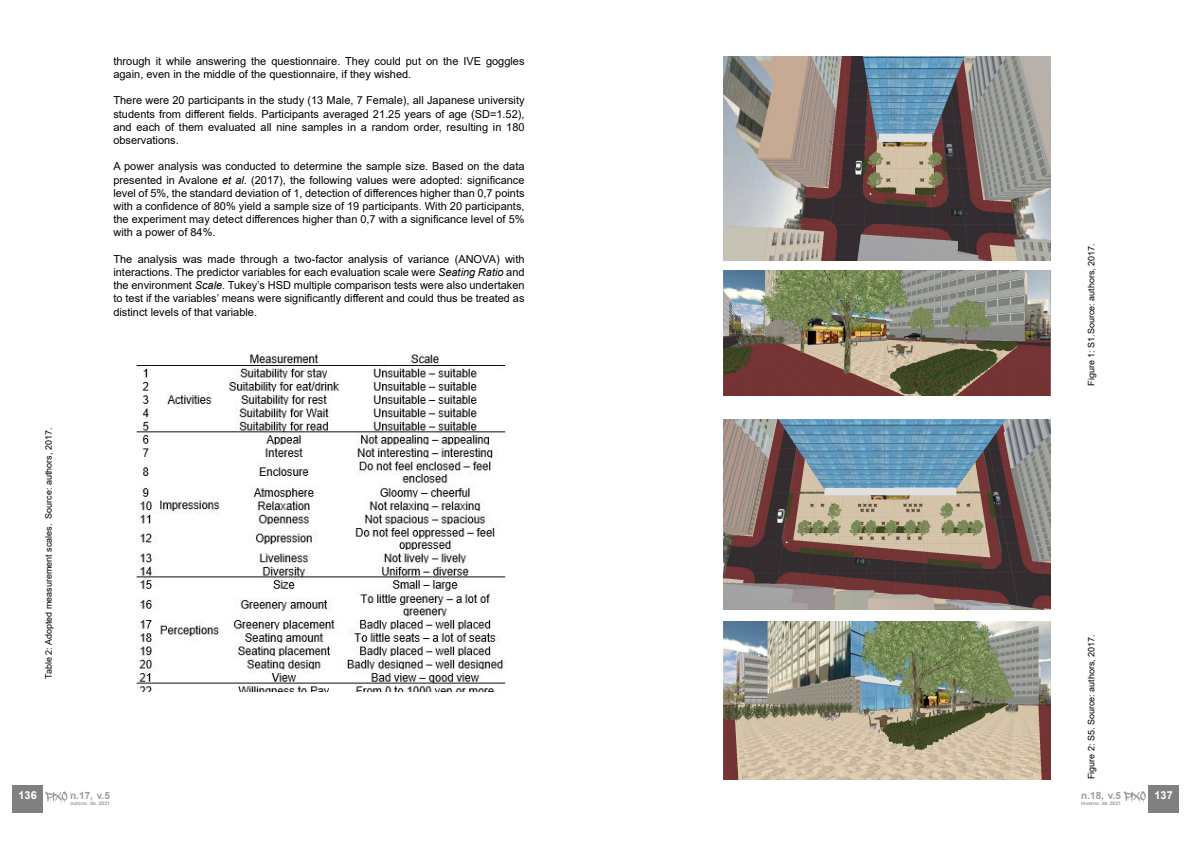
<style>
.page{position:relative;width:1191px;height:842px;background:#fff}
.page>*{position:absolute;margin:0;border:0;box-sizing:border-box;transform-origin:0 0}
.t1{font:11px/13.2px "Arial";color:#000;text-align:justify}
.t2{font:700 11px "Arial";color:#fff}
.t3{font:700 10px "Arial";color:#9d9d9c}
.t4{font:9px "Arial";color:#000}
.t5{font:700 5px "Arial";color:#9d9d9c}
.s1{font-style:italic}
</style>
<div class="page">
<div style="left:1148px;top:785px;width:30px;height:28px;background:#808080"></div>
<svg style="left:1123px;top:791px;width:22px;height:13px"></svg>
<div style="left:12px;top:785px;width:31px;height:28px;background:#808080"></div>
<svg style="left:45px;top:791px;width:22px;height:13px"></svg>
<img style="left:136px;top:354px;width:371px;height:338px">
<img style="left:723px;top:270px;width:327px;height:125px">
<img style="left:723px;top:57px;width:327px;height:204px">
<img style="left:723px;top:621px;width:327px;height:159px">
<img style="left:723px;top:420px;width:327px;height:189px">
<p class="t4" style="left:42px;top:679px;width:253px;rotate:-90deg">Table 2: Adopted measurement scales. Source: authors, 2017.</p>
<p class="t1" style="left:113px;top:54px;width:413px">through it while answering the questionnaire. They could put on the IVE goggles again, even in the middle of the questionnaire, if they wished.</p>
<p class="t1" style="left:113px;top:94px;width:413px">There were 20 participants in the study (13 Male, 7 Female), all Japanese university students from different fields. Participants averaged 21.25 years of age (SD=1.52), and each of them evaluated all nine samples in a random order, resulting in 180 observations.</p>
<p class="t1" style="left:113px;top:160px;width:413px">A power analysis was conducted to determine the sample size. Based on the data presented in Avalone <span class="s1">et al</span>. (2017), the following values were adopted: significance level of 5%, the standard deviation of 1, detection of differences higher than 0,7 points with a confidence of 80% yield a sample size of 19 participants. With 20 participants, the experiment may detect differences higher than 0,7 with a significance level of 5% with a power of 84%.</p>
<p class="t1" style="left:113px;top:252px;width:413px">The analysis was made through a two-factor analysis of variance (ANOVA) with interactions. The predictor variables for each evaluation scale were <span class="s1">Seating Ratio</span> and the environment <span class="s1">Scale</span>. Tukey’s HSD multiple comparison tests were also undertaken to test if the variables’ means were significantly different and could thus be treated as distinct levels of that variable.</p>
<p class="t4" style="left:1085px;top:386px;width:144px;rotate:-90deg">Figure 1: S1.Source: authors, 2017.</p>
<p class="t4" style="left:1085px;top:779px;width:147px;rotate:-90deg">Figure 2: S5. Source: authors, 2017.</p>
<p class="t2" style="left:18px;top:788px;width:20px">136</p>
<p class="t3" style="left:1081px;top:789px;width:41px">n.18, v.5</p>
<p class="t2" style="left:1154px;top:788px;width:20px">137</p>
<p class="t5" style="left:1081px;top:800px;width:41px">inverno de 2021</p>
<p class="t3" style="left:70px;top:788px;width:41px">n.17, v.5</p>
<p class="t5" style="left:70px;top:799px;width:41px">outono de 2021</p>
</div>
